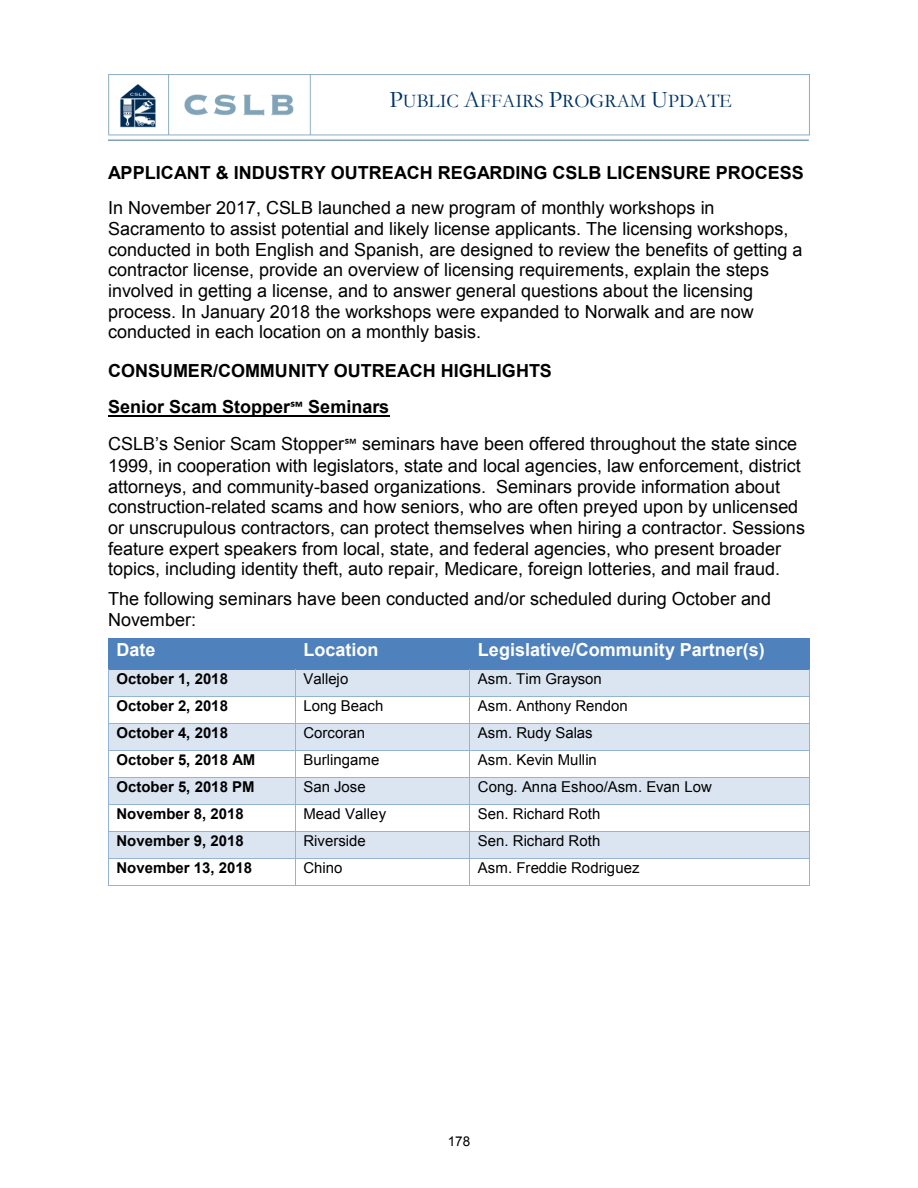
<style>
.page{position:relative;width:918px;height:1188px;background:#fff}
.page>*{position:absolute;margin:0;border:0;box-sizing:border-box;transform-origin:0 0}
.t1{font:19.5px "Garamond";color:#036}
.t2{font:18px/20.7px "Arial";color:#000}
.t3{font:700 18px "Arial";color:#000}
.t4{font:700 18px "Arial";color:#fff}
.t5{font:15px "Arial";color:#000}
.t6{font:700 15px "Arial";color:#000}
.t7{font:13.5px "Arial";color:#000}
.s1{font-size:24px}
.s2{font-family:"Calibri"}
</style>
<div class="page">
<hr style="left:108px;top:415px;width:281px;height:2px;background:#000">
<div style="left:109px;top:639px;width:186px;height:30px;background:#4f81bd"></div>
<div style="left:295px;top:639px;width:175px;height:30px;background:#4f81bd"></div>
<div style="left:470px;top:639px;width:339px;height:30px;background:#4f81bd"></div>
<hr style="left:108px;top:639px;width:1px;height:30px;background:#4f81bd">
<hr style="left:809px;top:639px;width:1px;height:30px;background:#4f81bd">
<div style="left:109px;top:670px;width:186px;height:26px;background:#dbe5f1"></div>
<div style="left:296px;top:670px;width:173px;height:26px;background:#dbe5f1"></div>
<div style="left:470px;top:670px;width:339px;height:26px;background:#dbe5f1"></div>
<hr style="left:109px;top:669px;width:186px;height:1px;background:#4f81bd">
<hr style="left:296px;top:669px;width:174px;height:1px;background:#4f81bd">
<hr style="left:471px;top:669px;width:338px;height:1px;background:#4f81bd">
<hr style="left:109px;top:696px;width:186px;height:1px;background:#95b3d7">
<hr style="left:296px;top:696px;width:174px;height:1px;background:#95b3d7">
<hr style="left:470px;top:696px;width:339px;height:1px;background:#95b3d7">
<div style="left:109px;top:724px;width:186px;height:26px;background:#dbe5f1"></div>
<div style="left:296px;top:724px;width:173px;height:26px;background:#dbe5f1"></div>
<div style="left:470px;top:724px;width:339px;height:26px;background:#dbe5f1"></div>
<hr style="left:109px;top:723px;width:186px;height:1px;background:#95b3d7">
<hr style="left:296px;top:723px;width:174px;height:1px;background:#95b3d7">
<hr style="left:470px;top:723px;width:339px;height:1px;background:#95b3d7">
<hr style="left:109px;top:750px;width:186px;height:1px;background:#95b3d7">
<hr style="left:296px;top:750px;width:174px;height:1px;background:#95b3d7">
<hr style="left:470px;top:750px;width:339px;height:1px;background:#95b3d7">
<div style="left:109px;top:778px;width:186px;height:26px;background:#dbe5f1"></div>
<div style="left:296px;top:778px;width:173px;height:26px;background:#dbe5f1"></div>
<div style="left:470px;top:778px;width:339px;height:26px;background:#dbe5f1"></div>
<hr style="left:109px;top:777px;width:186px;height:1px;background:#95b3d7">
<hr style="left:296px;top:777px;width:174px;height:1px;background:#95b3d7">
<hr style="left:470px;top:777px;width:339px;height:1px;background:#95b3d7">
<hr style="left:109px;top:804px;width:186px;height:1px;background:#95b3d7">
<hr style="left:296px;top:804px;width:174px;height:1px;background:#95b3d7">
<hr style="left:470px;top:804px;width:339px;height:1px;background:#95b3d7">
<div style="left:109px;top:832px;width:186px;height:26px;background:#dbe5f1"></div>
<div style="left:296px;top:832px;width:173px;height:26px;background:#dbe5f1"></div>
<div style="left:470px;top:832px;width:339px;height:26px;background:#dbe5f1"></div>
<hr style="left:109px;top:831px;width:186px;height:1px;background:#95b3d7">
<hr style="left:296px;top:831px;width:174px;height:1px;background:#95b3d7">
<hr style="left:470px;top:831px;width:339px;height:1px;background:#95b3d7">
<hr style="left:109px;top:858px;width:186px;height:1px;background:#95b3d7">
<hr style="left:296px;top:858px;width:174px;height:1px;background:#95b3d7">
<hr style="left:470px;top:858px;width:339px;height:1px;background:#95b3d7">
<svg style="left:108px;top:669px;width:1px;height:217px"></svg>
<hr style="left:109px;top:885px;width:186px;height:1px;background:#95b3d7">
<svg style="left:295px;top:669px;width:1px;height:217px"></svg>
<hr style="left:296px;top:885px;width:174px;height:1px;background:#95b3d7">
<hr style="left:470px;top:885px;width:339px;height:1px;background:#95b3d7">
<svg style="left:809px;top:669px;width:1px;height:217px"></svg>
<img style="left:108px;top:75px;width:702px;height:66px">
<p class="t1" style="left:389px;top:90px;width:344px"><span class="s1">P</span>UBLIC <span class="s1">A</span>FFAIRS <span class="s1">P</span>ROGRAM <span class="s1">U</span>PDATE</p>
<h4 class="t3" style="left:108px;top:162px;width:697px">APPLICANT &amp; INDUSTRY OUTREACH REGARDING CSLB LICENSURE PROCESS</h4>
<p class="t2" style="left:108px;top:198px;width:696px">In November 2017, CSLB launched a new program of monthly workshops in Sacramento to assist potential and likely license applicants. The licensing workshops, conducted in both English and Spanish, are designed to review the benefits of getting a contractor license, provide an overview of licensing requirements, explain the steps involved in getting a license, and to answer general questions about the licensing process. In January 2018 the workshops were expanded to Norwalk and are now conducted in each location on a monthly basis.</p>
<h4 class="t3" style="left:108px;top:361px;width:445px">CONSUMER/COMMUNITY OUTREACH HIGHLIGHTS</h4>
<h5 class="t3" style="left:108px;top:397px;width:283px">Senior Scam Stopper<span class="s2">℠</span> Seminars</h5>
<p class="t2" style="left:108px;top:433px;width:698px">CSLB’s Senior Scam Stopper<span class="s2">℠</span> seminars have been offered throughout the state since 1999, in cooperation with legislators, state and local agencies, law enforcement, district attorneys, and community-based organizations. Seminars provide information about construction-related scams and how seniors, who are often preyed upon by unlicensed or unscrupulous contractors, can protect themselves when hiring a contractor. Sessions feature expert speakers from local, state, and federal agencies, who present broader topics, including identity theft, auto repair, Medicare, foreign lotteries, and mail fraud.</p>
<p class="t2" style="left:108px;top:588px;width:665px">The following seminars have been conducted and/or scheduled during October and<br>November:</p>
<p class="t4" style="left:116px;top:640px;width:41px">Date</p>
<p class="t4" style="left:304px;top:640px;width:77px">Location</p>
<p class="t4" style="left:478px;top:640px;width:289px">Legislative/Community Partner(s)</p>
<p class="t6" style="left:116px;top:670px;width:113px">October 1, 2018</p>
<p class="t5" style="left:304px;top:670px;width:46px">Vallejo</p>
<p class="t5" style="left:478px;top:670px;width:125px">Asm. Tim Grayson</p>
<p class="t6" style="left:116px;top:697px;width:113px">October 2, 2018</p>
<p class="t5" style="left:304px;top:697px;width:81px">Long Beach</p>
<p class="t5" style="left:478px;top:697px;width:151px">Asm. Anthony Rendon</p>
<p class="t6" style="left:116px;top:724px;width:113px">October 4, 2018</p>
<p class="t5" style="left:304px;top:724px;width:63px">Corcoran</p>
<p class="t5" style="left:478px;top:724px;width:116px">Asm. Rudy Salas</p>
<p class="t6" style="left:116px;top:751px;width:140px">October 5, 2018 AM</p>
<p class="t5" style="left:304px;top:751px;width:77px">Burlingame</p>
<p class="t5" style="left:478px;top:751px;width:120px">Asm. Kevin Mullin</p>
<p class="t6" style="left:116px;top:778px;width:139px">October 5, 2018 PM</p>
<p class="t5" style="left:304px;top:778px;width:64px">San Jose</p>
<p class="t5" style="left:478px;top:778px;width:236px">Cong. Anna Eshoo/Asm. Evan Low</p>
<p class="t6" style="left:116px;top:805px;width:129px">November 8, 2018</p>
<p class="t5" style="left:304px;top:805px;width:84px">Mead Valley</p>
<p class="t5" style="left:478px;top:805px;width:124px">Sen. Richard Roth</p>
<p class="t6" style="left:116px;top:832px;width:129px">November 9, 2018</p>
<p class="t5" style="left:304px;top:832px;width:64px">Riverside</p>
<p class="t5" style="left:478px;top:832px;width:124px">Sen. Richard Roth</p>
<p class="t6" style="left:116px;top:859px;width:137px">November 13, 2018</p>
<p class="t5" style="left:304px;top:859px;width:41px">Chino</p>
<p class="t5" style="left:478px;top:859px;width:163px">Asm. Freddie Rodriguez</p>
<p class="t7" style="left:448px;top:1132px;width:24px">178</p>
</div>
